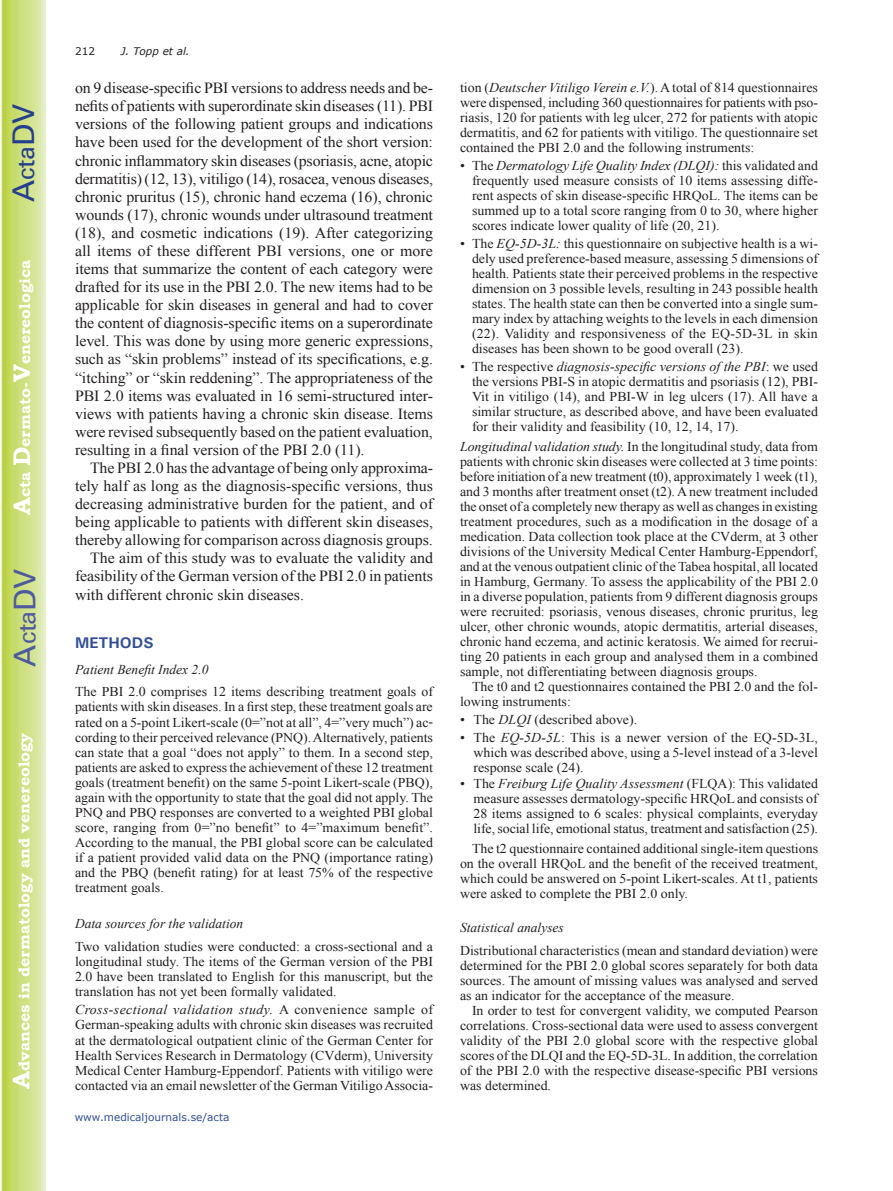
<style>
.page{position:relative;width:893px;height:1191px;background:#fff}
.page>*{position:absolute;margin:0;border:0;box-sizing:border-box;transform-origin:0 0}
.t1{font:30px "Univers";color:#4d5a9e}
.t2{font:30px "Univers";color:#253f8e}
.t3{font:15.45px/18.1px "Times New Roman";color:#231f20;text-align:justify}
.t4{font:700 15.45px "Bookman Old Style";color:#fff}
.t5{font:700 15.45px "Univers";color:#324f95}
.t6{font:13.5px/15px "Times New Roman";color:#231f20;text-align:justify}
.t7{font:italic 13.5px "Times New Roman";color:#231f20}
.t8{font:10.5px "Verdana";color:#324f95}
.t9{font:italic 10.5px "Verdana";color:#231f20}
.t10{font:10.5px "Verdana";color:#231f20}
.s1{font-size:24px}
.s2{font-style:italic}
</style>
<div class="page">
<svg style="left:1px;top:0;width:45px;height:1191px;background:#cfe084"></svg>
<h1 class="t2" style="left:6px;top:202px;width:100px;rotate:-90deg">A<span class="s1">cta</span>DV</h1>
<p class="t4" style="left:15px;top:515px;width:257px;rotate:-90deg"><span class="s1">A</span>cta <span class="s1">D</span>ermato-<span class="s1">V</span>enereologica</p>
<h1 class="t1" style="left:7px;top:666px;width:100px;rotate:-90deg">A<span class="s1">cta</span>DV</h1>
<p class="t4" style="left:15px;top:1088px;width:357px;rotate:-90deg"><span class="s1">A</span>dvances in dermatology and venereology</p>
<p class="t10" style="left:75px;top:44px;width:22px">212</p>
<p class="t9" style="left:121px;top:44px;width:71px">J. Topp et al.</p>
<p class="t3" style="left:75px;top:79px;width:360px">on 9 disease-specific PBI versions to address needs and be&shy;nefits of patients with superordinate skin diseases (11). PBI versions of the following patient groups and indications have been used for the development of the short version: chronic inflammatory skin diseases (psoriasis, acne, atopic dermatitis) (12, 13), vitiligo (14), rosacea, venous diseases, chronic pruritus (15), chronic hand eczema (16), chronic wounds (17), chronic wounds under ultrasound treatment (18), and cosmetic indications (19). After categorizing all items of these different PBI versions, one or more items that summarize the content of each category were drafted for its use in the PBI 2.0. The new items had to be applicable for skin diseases in general and had to cover the content of diagnosis-specific items on a superordinate level. This was done by using more generic expressions, such as “skin problems” instead of its specifications, e.g. “itching” or “skin reddening”. The appropriateness of the PBI 2.0 items was evaluated in 16 semi-structured inter&shy;views with patients having a chronic skin disease. Items were revised subsequently based on the patient evaluation, resulting in a final version of the PBI 2.0 (11).</p>
<p class="t3" style="left:90px;top:458px;width:344px">The PBI 2.0 has the advantage of being only approxima-</p>
<p class="t3" style="left:75px;top:476px;width:359px">tely half as long as the diagnosis-specific versions, thus</p>
<p class="t3" style="left:75px;top:494px;width:360px">decreasing administrative burden for the patient, and of</p>
<p class="t3" style="left:75px;top:513px;width:360px">being applicable to patients with different skin diseases,</p>
<p class="t3" style="left:75px;top:531px;width:359px">thereby allowing for comparison across diagnosis groups.</p>
<p class="t3" style="left:90px;top:549px;width:345px">The aim of this study was to evaluate the validity and</p>
<p class="t3" style="left:75px;top:567px;width:359px">feasibility of the German version of the PBI 2.0 in patients</p>
<p class="t3" style="left:75px;top:585px;width:231px">with different chronic skin diseases.</p>
<p class="t5" style="left:75px;top:633px;width:80px">METHODS</p>
<p class="t7" style="left:75px;top:660px;width:135px">Patient Benefit Index 2.0</p>
<p class="t6" style="left:75px;top:684px;width:360px">The PBI 2.0 comprises 12 items describing treatment goals of patients with skin diseases. In a first step, these treatment goals are rated on a 5-point Likert-scale (0=”not at all”, 4=”very much”) ac&shy;cording to their perceived relevance (PNQ). Alternatively, patients can state that a goal “does not apply” to them. In a second step, patients are asked to express the achievement of these 12 treatment goals (treatment benefit) on the same 5-point Likert-scale (PBQ), again with the opportunity to state that the goal did not apply. The PNQ and PBQ responses are converted to a weighted PBI global score, ranging from 0=”no benefit” to 4=”maximum benefit”.<br>According to the manual, the PBI global score can be calculated if a patient provided valid data on the PNQ (importance rating) and the PBQ (benefit rating) for at least 75% of the respective treatment goals.</p>
<p class="t7" style="left:75px;top:914px;width:170px">Data sources for the validation</p>
<p class="t6" style="left:75px;top:938px;width:360px">Two validation studies were conducted: a cross-sectional and a longitudinal study. The items of the German version of the PBI 2.0 have been translated to English for this manuscript, but the translation has not yet been formally validated.</p>
<p class="t6" style="left:75px;top:1002px;width:360px"><span class="s2">Cross-sectional validation study.</span> A convenience sample of German-speaking adults with chronic skin diseases was recruited at the dermatological outpatient clinic of the German Center for Health Services Research in Dermatology (CVderm), University Medical Center Hamburg-Eppendorf. Patients with vitiligo were contacted via an email newsletter of the German Vitiligo Associa-</p>
<p class="t8" style="left:75px;top:1109px;width:156px">www.medicaljournals.se/acta</p>
<p class="t6" style="left:460px;top:80px;width:360px">tion (<span class="s2">Deutscher Vitiligo Verein e.V.</span>). A total of 814 questionnaires were dispensed, including 360 questionnaires for patients with pso&shy;riasis, 120 for patients with leg ulcer, 272 for patients with atopic dermatitis, and 62 for patients with vitiligo. The questionnaire set contained the PBI 2.0 and the following instruments:</p>
<p class="t6" style="left:472px;top:158px;width:347px;text-indent:-12px">• The <span class="s2">Dermatology Life Quality Index (DLQI):</span> this validated and frequently used measure consists of 10 items assessing diffe&shy;rent aspects of skin disease-specific HRQoL. The items can be summed up to a total score ranging from 0 to 30, where higher scores indicate lower quality of life (20, 21).</p>
<p class="t6" style="left:472px;top:236px;width:348px;text-indent:-12px">• The <span class="s2">EQ-5D-3L:</span> this questionnaire on subjective health is a wi&shy;dely used preference-based measure, assessing 5 dimensions of health. Patients state their perceived problems in the respective dimension on 3 possible levels, resulting in 243 possible health states. The health state can then be converted into a single sum&shy;mary index by attaching weights to the levels in each dimension (22). Validity and responsiveness of the EQ-5D-3L in skin diseases has been shown to be good overall (23).</p>
<p class="t6" style="left:472px;top:359px;width:347px;text-indent:-12px">• The respective <span class="s2">diagnosis-specific versions of the PBI</span>: we used the versions PBI-S in atopic dermatitis and psoriasis (12), PBI-Vit in vitiligo (14), and PBI-W in leg ulcers (17). All have a similar structure, as described above, and have been evaluated for their validity and feasibility (10, 12, 14, 17).</p>
<p class="t6" style="left:460px;top:438px;width:360px"><span class="s2">Longitudinal validation study.</span> In the longitudinal study, data from patients with chronic skin diseases were collected at 3 time points: before initiation of a new treatment (t0), approximately 1 week (t1), and 3 months after treatment onset (t2). A new treatment included the onset of a completely new therapy as well as changes in existing treatment procedures, such as a modification in the dosage of a medication. Data collection took place at the CVderm, at 3 other divisions of the University Medical Center Hamburg-Eppendorf, and at the venous outpatient clinic of the Tabea hospital, all located in Hamburg, Germany. To assess the applicability of the PBI 2.0 in a diverse population, patients from 9 different diagnosis groups were recruited: psoriasis, venous diseases, chronic pruritus, leg ulcer, other chronic wounds, atopic dermatitis, arterial diseases, chronic hand eczema, and actinic keratosis. We aimed for recrui&shy;ting 20 patients in each group and analysed them in a combined sample, not differentiating between diagnosis groups.</p>
<p class="t6" style="left:460px;top:678px;width:359px;text-indent:12px">The t0 and t2 questionnaires contained the PBI 2.0 and the fol&shy;lowing instruments:</p>
<p class="t6" style="left:460px;top:711px;width:179px">• The <span class="s2">DLQI</span> (described above).</p>
<p class="t6" style="left:473px;top:729px;width:346px;text-indent:-14px">• The <span class="s2">EQ-5D-5L</span>: This is a newer version of the EQ-5D-3L, which was described above, using a 5-level instead of a 3-level response scale (24).</p>
<p class="t6" style="left:473px;top:776px;width:346px;text-indent:-14px">• The <span class="s2">Freiburg Life Quality Assessment</span> (FLQA): This validated measure assesses dermatology-specific HRQoL and consists of 28 items assigned to 6 scales: physical complaints, everyday life, social life, emotional status, treatment and satisfaction (25).</p>
<p class="t6" style="left:460px;top:840px;width:360px;text-indent:12px">The t2 questionnaire contained additional single-item questions on the overall HRQoL and the benefit of the received treatment, which could be answered on 5-point Likert-scales. At t1, patients were asked to complete the PBI 2.0 only.</p>
<p class="t7" style="left:460px;top:918px;width:105px">Statistical analyses</p>
<p class="t6" style="left:460px;top:942px;width:359px">Distributional characteristics (mean and standard deviation) were determined for the PBI 2.0 global scores separately for both data sources. The amount of missing values was analysed and served as an indicator for the acceptance of the measure.</p>
<p class="t6" style="left:460px;top:1002px;width:360px;text-indent:12px">In order to test for convergent validity, we computed Pearson correlations. Cross-sectional data were used to assess convergent validity of the PBI 2.0 global score with the respective global scores of the DLQI and the EQ-5D-3L. In addition, the correlation of the PBI 2.0 with the respective disease-specific PBI versions was determined.</p>
</div>
